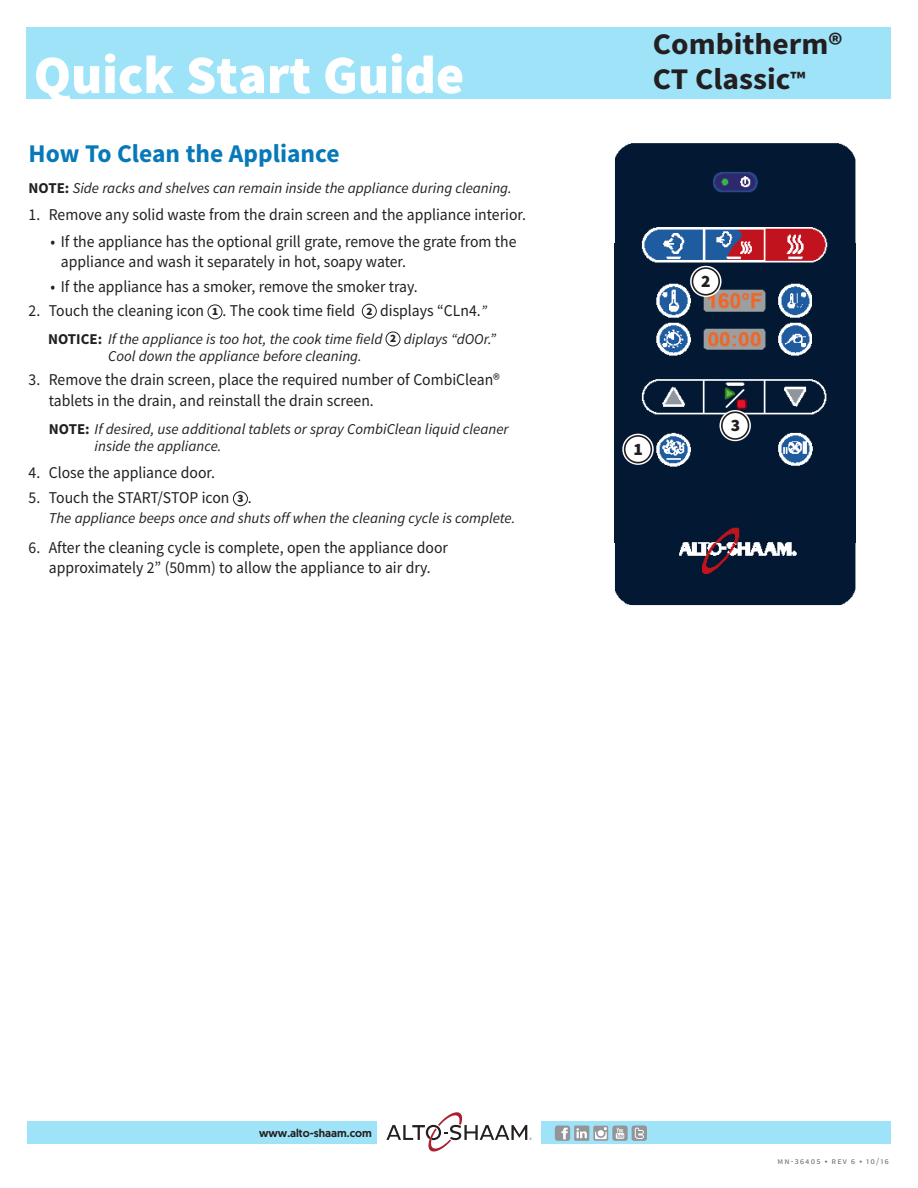
<style>
.page{position:relative;width:918px;height:1188px;background:#fff}
.page>*{position:absolute;margin:0;border:0;box-sizing:border-box;transform-origin:0 0}
.t1{font:900 54px "Source Sans Pro";color:#fff}
.t2{font:700 30px "Source Sans Pro";color:#231f20;scale:1.05 1}
.Top_Head{font:700 25.5px "Source Sans Pro";color:#0779b8}
.Callout_Number{font:900 17.4px "Source Sans Pro";color:#231f20}
.t3{font:16.5px/20.2px "Source Sans Pro";color:#231f20;scale:.95 1}
.page_2_note{font:italic 15px/16.5px "Source Sans Pro";color:#231f20}
.note_no_indent{font:italic 15px "Source Sans Pro";color:#231f20}
.t4{font:500 11.4px "Geomanist";color:#231f20}
.Callout_Number-2{font:900 11.25px "Source Sans Pro";color:#231f20}
.t5{font:9px "Source Sans Pro";letter-spacing:.12em;color:#6c6d70}
.s1{font-weight:700;font-style:normal}
.s2{font-style:italic;font-size:15px}
.s3{font-size:21px}
</style>
<div class="page">
<div style="left:27px;top:27px;width:864px;height:72px;background:#9fe3f9"></div>
<div style="left:542px;top:1122px;width:349px;height:22px;background:#9fe3f9"></div>
<div style="left:27px;top:1122px;width:350px;height:22px;background:#9fe3f9"></div>
<svg style="left:386px;top:1112px;width:146px;height:40px"></svg>
<svg style="left:555px;top:1126px;width:15px;height:15px"></svg>
<svg style="left:555px;top:1126px;width:15px;height:13px"></svg>
<div style="left:574px;top:1126px;width:15px;height:15px;background:#939598"></div>
<svg style="left:576px;top:1128px;width:11px;height:10px"></svg>
<div style="left:632px;top:1126px;width:15px;height:15px;background:#939598;border-radius:3px"></div>
<svg style="left:635px;top:1127px;width:9px;height:12px"></svg>
<div style="left:612px;top:1126px;width:16px;height:15px;background:#939598;border-radius:3px"></div>
<svg style="left:616px;top:1128px;width:8px;height:11px"></svg>
<svg style="left:593px;top:1126px;width:15px;height:15px"></svg>
<div style="left:208px;top:304px;width:14px;height:15px;border:1px solid #231f20;border-radius:50%"></div>
<div style="left:362px;top:304px;width:15px;height:15px;border:1px solid #231f20;border-radius:50%"></div>
<div style="left:386px;top:332px;width:14px;height:14px;border:1px solid #231f20;border-radius:50%"></div>
<div style="left:233px;top:491px;width:15px;height:15px;border:1px solid #231f20;border-radius:50%"></div>
<img style="left:615px;top:143px;width:240px;height:462px">
<div style="left:690px;top:266px;width:32px;height:31px;border:4px solid #fff;border-radius:50%"></div>
<div style="left:692px;top:268px;width:27px;height:27px;background:#fff;border-radius:50%"></div>
<div style="left:692px;top:267px;width:28px;height:29px;border:2px solid #231f20;border-radius:50%"></div>
<div style="left:720px;top:410px;width:31px;height:31px;border:4px solid #fff;border-radius:50%"></div>
<div style="left:722px;top:412px;width:27px;height:27px;background:#fff;border-radius:50%"></div>
<div style="left:721px;top:411px;width:28px;height:29px;border:2px solid #231f20;border-radius:50%"></div>
<div style="left:622px;top:434px;width:32px;height:31px;border:4px solid #fff;border-radius:50%"></div>
<div style="left:625px;top:436px;width:26px;height:27px;background:#fff;border-radius:50%"></div>
<div style="left:624px;top:435px;width:28px;height:28px;border:2px solid #231f20;border-radius:50%"></div>
<h1 class="t1" style="left:34px;top:38px;width:432px">Quick Start Guide</h1>
<p class="Top_Head" style="left:29px;top:136px;width:312px">How To Clean the Appliance</p>
<p class="page_2_note" style="left:29px;top:179px;width:485px"><span class="s1">NOTE:</span> Side racks and shelves can remain inside the appliance during cleaning.</p>
<p class="t3" style="left:29px;top:205px;width:525px">1. Remove any solid waste from the drain screen and the appliance interior.</p>
<p class="t3" style="left:61px;top:231px;width:481px;text-indent:-10px">• If the appliance has the optional grill grate, remove the grate from the appliance and wash it separately in hot, soapy water.</p>
<p class="t3" style="left:50px;top:276px;width:388px">• If the appliance has a smoker, remove the smoker tray.</p>
<p class="t3" style="left:29px;top:301px;width:186px">2. Touch the cleaning icon</p>
<p class="Callout_Number-2" style="left:212px;top:304px;width:8px">1</p>
<p class="t3" style="left:222px;top:301px;width:141px">. The cook time field</p>
<p class="Callout_Number-2" style="left:366px;top:303px;width:8px">2</p>
<p class="t3" style="left:380px;top:301px;width:114px">displays “CLn4.<span class="s2">”</span></p>
<p class="page_2_note" style="left:48px;top:331px;width:336px"><span class="s1">NOTICE:</span> If the appliance is too hot, the cook time field</p>
<p class="Callout_Number-2" style="left:390px;top:331px;width:8px">2</p>
<p class="page_2_note" style="left:404px;top:331px;width:94px">diplays “dOOr.”</p>
<p class="page_2_note" style="left:108px;top:347px;width:255px">Cool down the appliance before cleaning.</p>
<p class="t3" style="left:49px;top:370px;width:476px;text-indent:-20px">3. Remove the drain screen, place the required number of CombiClean® tablets in the drain, and reinstall the drain screen.</p>
<p class="page_2_note" style="left:95px;top:421px;width:416px;text-indent:-46px"><span class="s1">NOTE:</span> If desired, use additional tablets or spray CombiClean liquid cleaner inside the appliance.</p>
<p class="t3" style="left:29px;top:463px;width:198px">4. Close the appliance door.</p>
<p class="t3" style="left:29px;top:487px;width:213px">5. Touch the START/STOP icon</p>
<p class="Callout_Number-2" style="left:237px;top:491px;width:8px">3</p>
<p class="t3" style="left:248px;top:487px;width:6px">.</p>
<p class="note_no_indent" style="left:49px;top:509px;width:468px">The appliance beeps once and shuts off when the cleaning cycle is complete.</p>
<p class="t3" style="left:29px;top:537px;width:443px;text-align:center">6. After the cleaning cycle is complete, open the appliance door approximately 2” (50mm) to allow the appliance to air dry.</p>
<h2 class="t2" style="left:653px;top:24px;width:182px">Combitherm®</h2>
<h2 class="t2" style="left:653px;top:59px;width:147px">CT Classic<span class="s3">™</span></h2>
<p class="Callout_Number" style="left:634px;top:437px;width:11px">1</p>
<p class="Callout_Number" style="left:701px;top:269px;width:11px">2</p>
<p class="Callout_Number" style="left:731px;top:413px;width:11px">3</p>
<p class="t4" style="left:259px;top:1125px;width:114px">www.alto-shaam.com</p>
<p class="t5" style="left:778px;top:1155px;width:113px">mn-36405 • rev 6 • 10/16</p>
</div>
